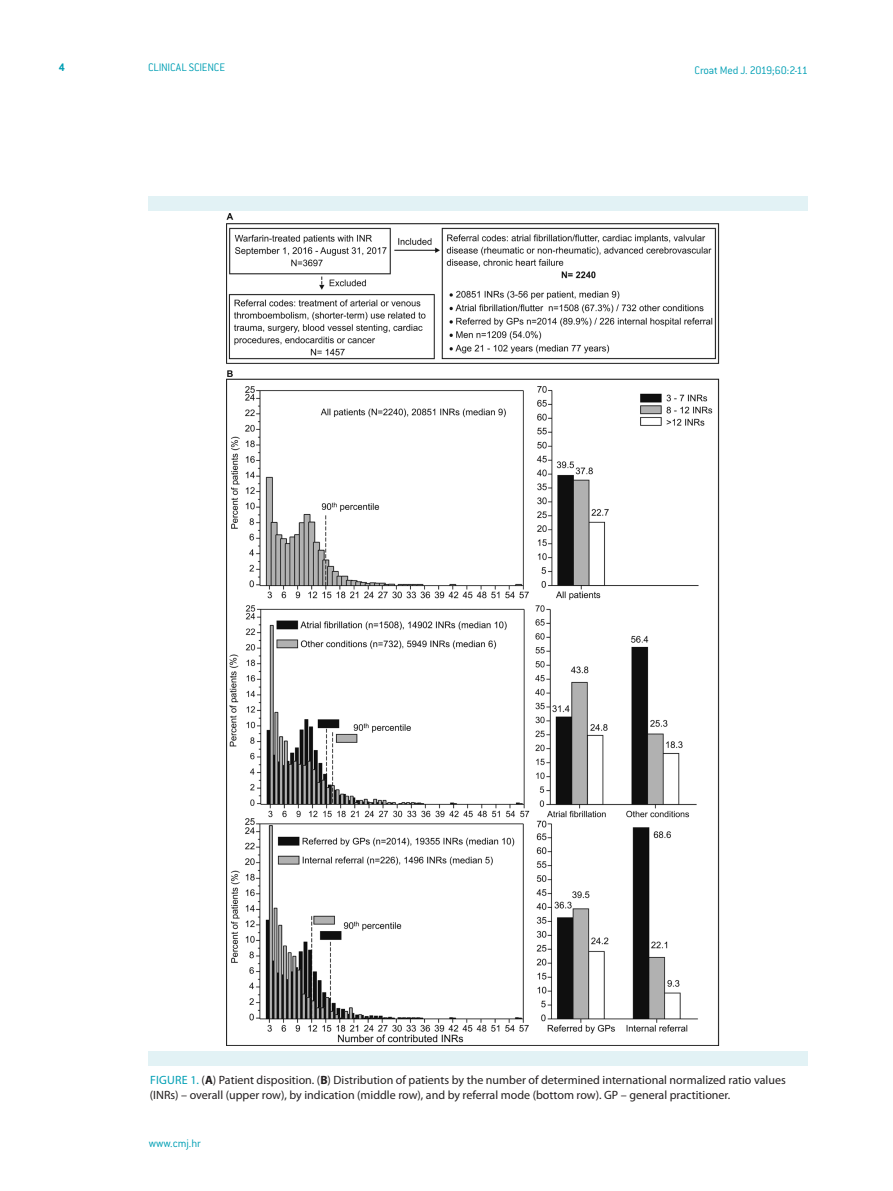
<style>
.page{position:relative;width:893px;height:1191px;background:#fff}
.page>*{position:absolute;margin:0;border:0;box-sizing:border-box;transform-origin:0 0}
.t1{font:12px/15px "Myriad Pro";color:#231f20}
.t2{font:300 12px "ITC Conduit LTCE";letter-spacing:-.015em;color:#009fb4}
.t3{font:700 12px "ITC Conduit LTCE";color:#009fb4}
.s1{color:#009fb4}
.s2{font-weight:700}
</style>
<div class="page">
<img style="left:226px;top:214px;width:494px;height:831px">
<div style="left:149px;top:1050px;width:659px;height:15px;background:#e2f2f5"></div>
<div style="left:149px;top:196px;width:659px;height:14px;background:#e2f2f5"></div>
<p class="t3" style="left:59px;top:60px;width:8px">4</p>
<p class="t2" style="left:148px;top:61px;width:79px">CLINICAL SCIENCE</p>
<p class="t2" style="left:695px;top:63px;width:115px">Croat Med J. 2019;60:2-11</p>
<p class="t1" style="left:150px;top:1072px;width:637px"><span class="s1">Fi gu re 1.</span> (<span class="s2">A</span>) Patient disposition. (<span class="s2">B</span>) Distribution of patients by the number of determined international normalized ratio values (INRs) – overall (upper row), by indication (middle row), and by referral mode (bottom row). GP – general practitioner.</p>
<p class="t2" style="left:149px;top:1136px;width:54px">www.cmj.hr</p>
</div>
